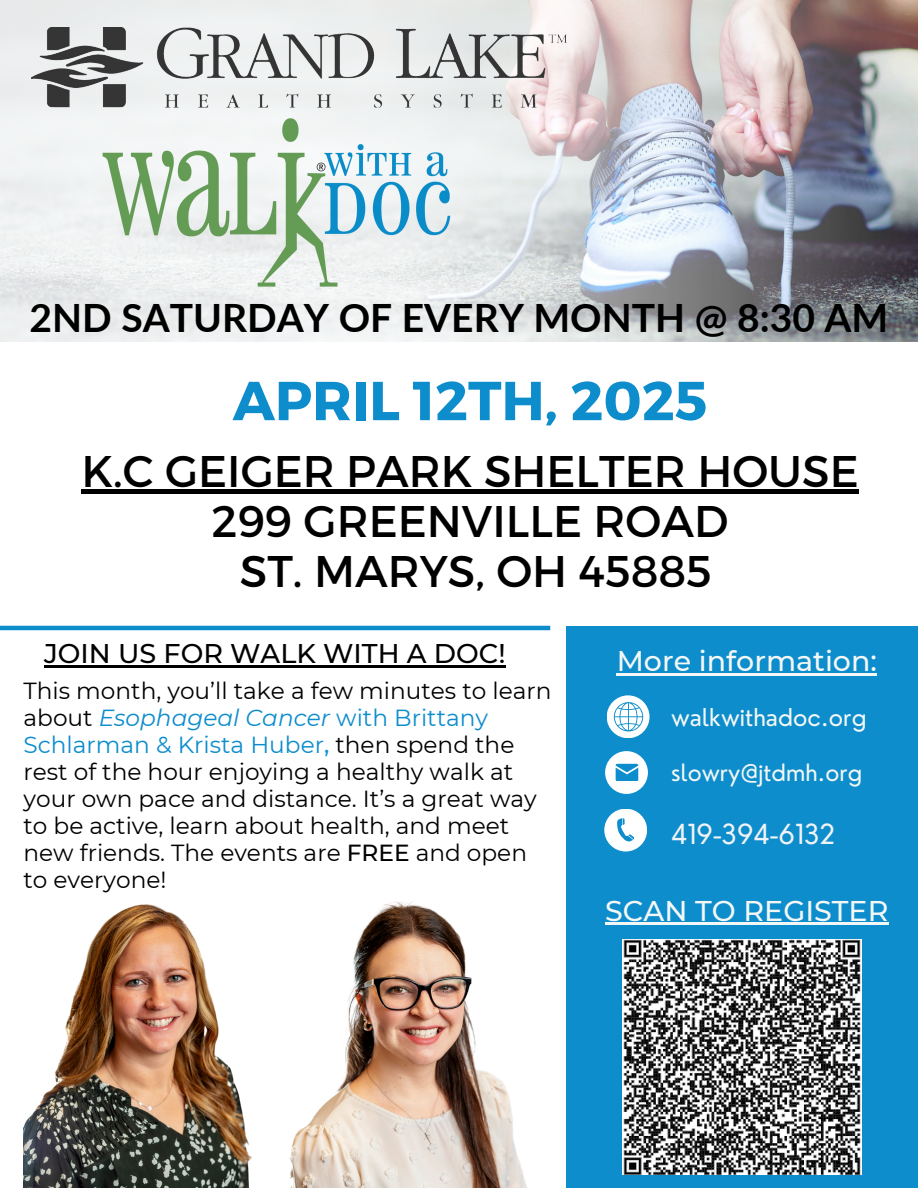
<style>
.page{position:relative;width:918px;height:1188px;background:#fff}
.page>*{position:absolute;margin:0;border:0;box-sizing:border-box;transform-origin:0 0}
.t1{font:700 54.75px "Montserrat";color:#0e8dcc}
.t2{font:44.25px/49.8px "Montserrat";color:#000;text-align:center}
.t3{font:700 39px "Lato";color:#000}
.t4{font:500 28.5px "Montserrat";color:#f3f8f7}
.t5{font:500 27px "Montserrat";color:#000}
.t6{font:27px "Nourd";color:#f0f3f6}
.t7{font:24px "Nourd";color:#f3f8f7}
.t8{font:23.4px "Nourd";color:#f3f8f7}
.t9{font:23.25px/27px "Montserrat";color:#000}
.s1{font-style:italic;color:#0e8dcc}
.s2{color:#0e8dcc}
.s3{font-weight:500;color:#0e95d8}
.s4{font-weight:500}
</style>
<div class="page">
<div style="left:566px;top:626px;width:352px;height:562px;background:#0e8dcc"></div>
<img style="left:0;top:0;width:918px;height:342px">
<img style="left:92px;top:108px;width:370px;height:205px">
<div style="left:604px;top:809px;width:43px;height:43px;background:#fff;border-radius:50%"></div>
<svg style="left:617px;top:818px;width:17px;height:24px"></svg>
<div style="left:607px;top:695px;width:43px;height:43px;background:#fff;border-radius:50%"></div>
<svg style="left:614px;top:702px;width:29px;height:29px"></svg>
<div style="left:605px;top:751px;width:43px;height:43px;background:#fff;border-radius:50%"></div>
<svg style="left:616px;top:764px;width:22px;height:17px"></svg>
<hr style="left:0;top:626px;width:550px;height:4px;background:#0e8dcc">
<img style="left:32px;top:28px;width:534px;height:80px">
<img style="left:623px;top:939px;width:238px;height:235px">
<img style="left:24px;top:904px;width:228px;height:284px">
<img style="left:289px;top:901px;width:238px;height:287px">
<hr style="left:81px;top:489px;width:778px;height:4px;background:#000">
<hr style="left:44px;top:665px;width:462px;height:2px;background:#000">
<hr style="left:617px;top:673px;width:260px;height:2px;background:#f3f8f7">
<hr style="left:605px;top:923px;width:283px;height:2px;background:#f3f8f7">
<h4 class="t3" style="left:30px;top:294px;width:860px">2ND SATURDAY OF EVERY MONTH @ 8:30 AM</h4>
<p class="t1" style="left:233px;top:365px;width:476px">APRIL 12TH, 2025</p>
<h3 class="t2" style="left:81px;top:444px;width:779px">K.C GEIGER PARK SHELTER HOUSE<br>299 GREENVILLE ROAD<br>ST. MARYS, OH 45885</h3>
<h2 class="t5" style="left:44px;top:637px;width:463px">JOIN US FOR WALK WITH A DOC!</h2>
<p class="t4" style="left:617px;top:643px;width:262px">More information:</p>
<h1 class="t9" style="left:24px;top:677px;width:530px">This month, you’ll take a few minutes to learn about <span class="s1">Esophageal Cancer</span> <span class="s2">with Brittany Schlarman &amp; Krista Huber</span><span class="s3">,</span> then spend the rest of the hour enjoying a healthy walk at your own pace and distance. It’s a great way to be active, learn about health, and meet new friends. The events are <span class="s4">FREE</span> and open to everyone!</h1>
<p class="t7" style="left:671px;top:702px;width:197px">walkwithadoc.org</p>
<p class="t8" style="left:671px;top:758px;width:193px">slowry@jtdmh.org</p>
<p class="t6" style="left:671px;top:817px;width:165px">419-394-6132</p>
<p class="t4" style="left:605px;top:893px;width:285px">SCAN TO REGISTER</p>
</div>
